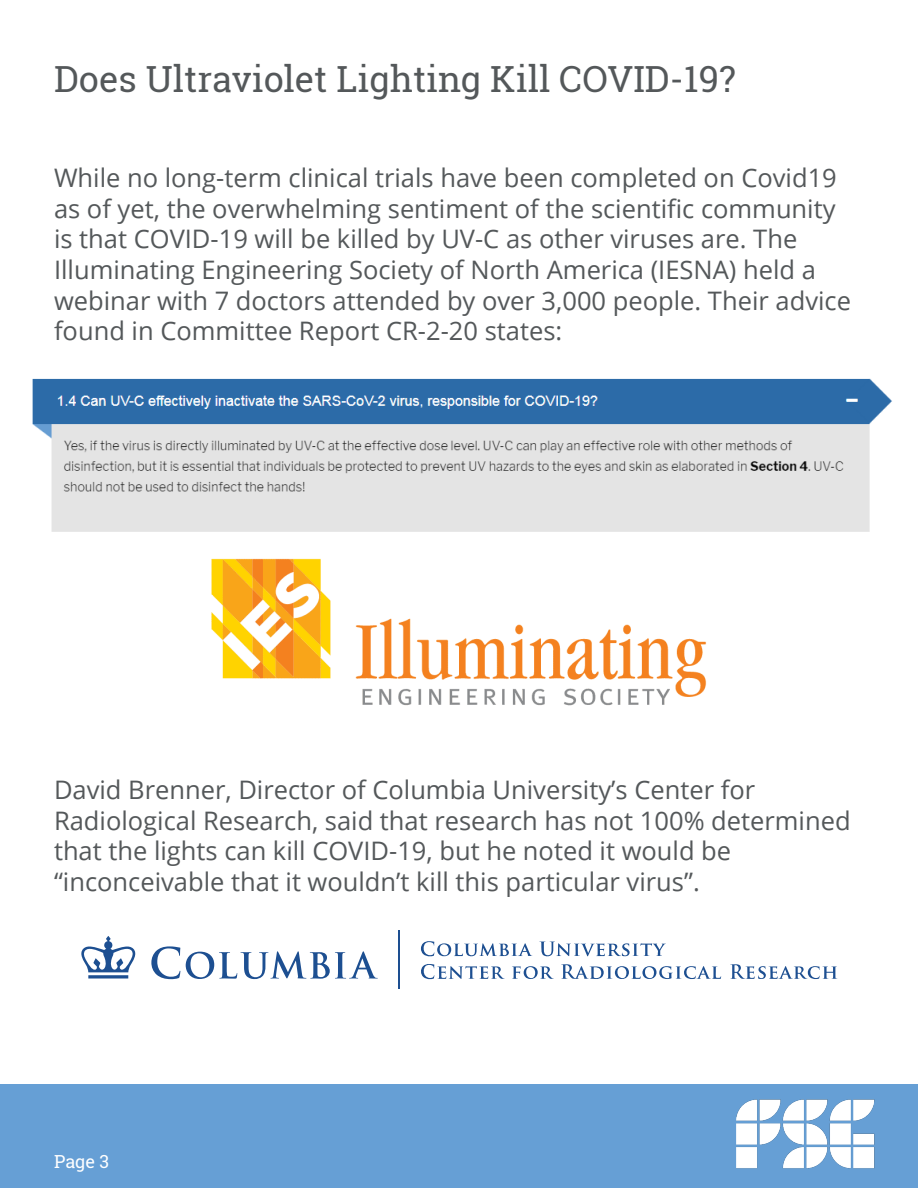
<style>
.page{position:relative;width:918px;height:1188px;background:#fff}
.page>*{position:absolute;margin:0;border:0;box-sizing:border-box;transform-origin:0 0}
.t1{font:36px "Roboto Slab";color:#54585a}
.t2{font:25.5px/30.6px "Open Sans";color:#54585a}
.t3{font:18px "Roboto Slab";color:#fff}
</style>
<div class="page">
<div style="left:0;top:1084px;width:918px;height:104px;background:#669fd5"></div>
<img style="left:736px;top:1099px;width:139px;height:70px">
<img style="left:32px;top:378px;width:860px;height:154px">
<img style="left:211px;top:558px;width:496px;height:148px">
<hr style="left:398px;top:930px;width:2px;height:59px;background:#1d4f91">
<svg style="left:81px;top:936px;width:297px;height:43px"></svg>
<svg style="left:421px;top:941px;width:111px;height:15px"></svg>
<svg style="left:541px;top:942px;width:125px;height:14px"></svg>
<svg style="left:421px;top:964px;width:84px;height:15px"></svg>
<svg style="left:512px;top:966px;width:42px;height:13px"></svg>
<svg style="left:561px;top:964px;width:160px;height:15px"></svg>
<svg style="left:730px;top:964px;width:107px;height:15px"></svg>
<p class="t1" style="left:54px;top:54px;width:683px">Does Ultraviolet Lighting Kill COVID-19?</p>
<p class="t2" style="left:54px;top:162px;width:799px">While no long-term clinical trials have been completed on Covid19 as of yet, the overwhelming sentiment of the scientific community is that COVID-19 will be killed by UV-C as other viruses are. The Illuminating Engineering Society of North America (IESNA) held a webinar with 7 doctors attended by over 3,000 people. Their advice found in Committee Report CR-2-20 states:</p>
<p class="t2" style="left:54px;top:774px;width:798px">David Brenner, Director of Columbia University’s Center for Radiological Research, said that research has not 100% determined that the lights can kill COVID-19, but he noted it would be “inconceivable that it wouldn’t kill this particular virus”.</p>
<p class="t3" style="left:54px;top:1149px;width:57px">Page 3</p>
</div>
